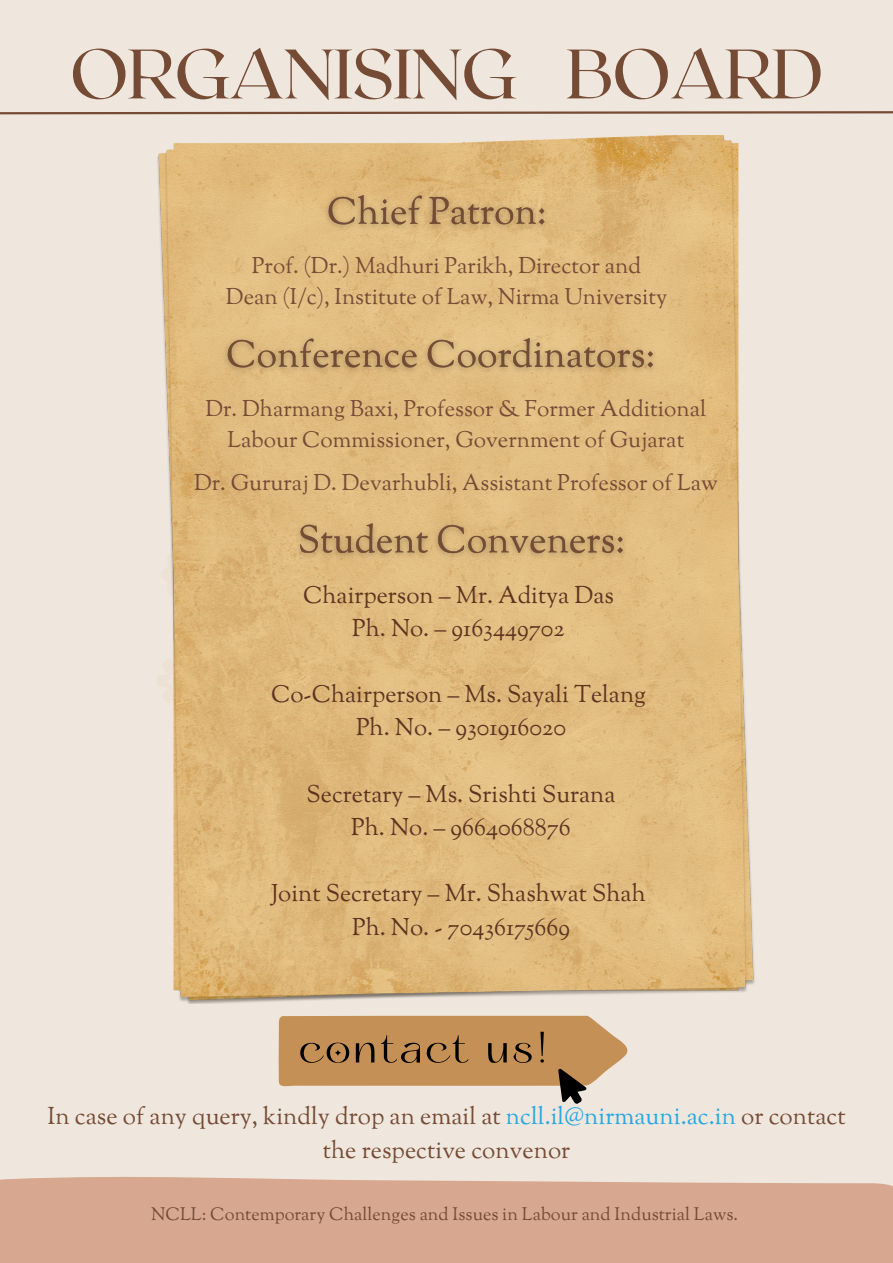
<style>
.page{position:relative;width:893px;height:1263px;background:#efe7dd}
.page>*{position:absolute;margin:0;border:0;box-sizing:border-box;transform-origin:0 0}
.t1{font:69.75px "Roxborough CF";letter-spacing:-.02em;color:#764b36}
.t2{font:24.15px/33.8px "Sorts Mill Goudy";color:#764b36;text-align:center}
.t3{font:24px/33.2px "Sorts Mill Goudy";color:#5c3420;text-align:center}
.t4{font:22.5px/30.9px "Sorts Mill Goudy";color:#764b36;text-align:center}
.t5{font:18px "Sorts Mill Goudy";color:#764b36}
.s1{color:#27a8e3}
</style>
<div class="page">
<div style="left:0;top:1177px;width:893px;height:86px;background:#d8a790"></div>
<svg style="left:0;top:111px;width:893px;height:4px"></svg>
<img style="left:157px;top:136px;width:598px;height:867px">
<svg style="left:278px;top:1016px;width:350px;height:87px"></svg>
<img style="left:219px;top:330px;width:443px;height:55px">
<img style="left:290px;top:515px;width:342px;height:55px">
<img style="left:319px;top:187px;width:236px;height:55px">
<h1 class="t1" style="left:70px;top:29px;width:755px">ORGANISING BOARD</h1>
<p class="t4" style="left:226px;top:252px;width:443px">Prof. (Dr.) Madhuri Parikh, Director and<br>Dean (I/c), Institute of Law, Nirma University</p>
<h3 class="t4" style="left:205px;top:395px;width:503px">Dr. Dharmang Baxi, Professor &amp; Former Additional<br>Labour Commissioner, Government of Gujarat</h3>
<h3 class="t4" style="left:194px;top:469px;width:525px">Dr. Gururaj D. Devarhubli, Assistant Professor of Law</h3>
<h3 class="t3" style="left:303px;top:580px;width:312px">Chairperson – Mr. Aditya Das<br>Ph. No. – 9163449702</h3>
<h3 class="t3" style="left:271px;top:680px;width:376px">Co-Chairperson – Ms. Sayali Telang<br>Ph. No. – 9301916020</h3>
<h3 class="t3" style="left:307px;top:779px;width:310px">Secretary – Ms. Srishti Surana<br>Ph. No. – 9664068876</h3>
<h3 class="t3" style="left:271px;top:879px;width:376px">Joint Secretary – Mr. Shashwat Shah<br>Ph. No. - 70436175669</h3>
<p class="t2" style="left:47px;top:1101px;width:800px">In case of any query, kindly drop an email at <span class="s1">ncll.il@nirmauni.ac.in</span> or contact the respective convenor</p>
<h3 class="t5" style="left:151px;top:1202px;width:588px">NCLL: Contemporary Challenges and Issues in Labour and Industrial Laws.</h3>
</div>
